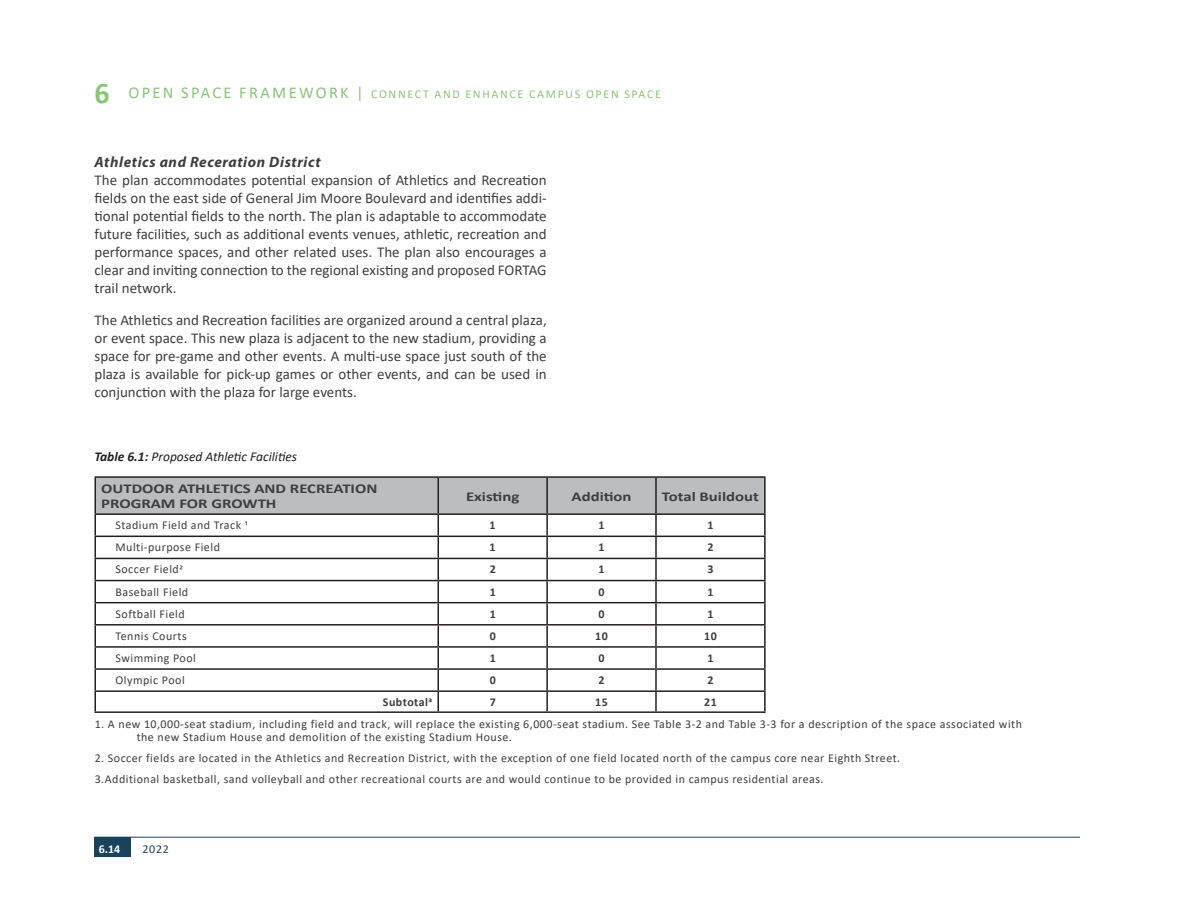
<style>
.page{position:relative;width:1188px;height:918px;background:#fff}
.page>*{position:absolute;margin:0;border:0;box-sizing:border-box;transform-origin:0 0}
.body_text{font:15px/18px "Calibri";color:#3e3e3f;text-align:justify}
.Heading_3{font:italic 700 15px "Myriad Pro";letter-spacing:.04em;color:#3e3e3f}
.table_header_text{font:700 13.5px/15px "Calibri";color:#3e3e3f;scale:1.24 1}
.t1{font:italic 13.5px "Calibri";color:#231f20}
.table_text{font:12px/13.5px "Calibri";letter-spacing:.04em;color:#3e3e3f}
.t2{font:12px "Calibri";letter-spacing:.14em;color:#8ac477}
.table_text-2{font:700 12px "Calibri";letter-spacing:.04em;color:#3e3e3f}
.t3{font:700 12px "Calibri";color:#fff}
.t4{font:12px "Calibri";color:#1a425d}
.s1{font-weight:700;font-size:30px}
.s2{font-size:16.5px}
.s3{font-weight:700}
</style>
<div class="page">
<hr style="left:94px;top:837px;width:986px;height:1px;background:#1a425d">
<div style="left:94px;top:837px;width:37px;height:19px;background:#1a425d"></div>
<hr style="left:94px;top:476px;width:344px;height:2px;background:#231f20">
<hr style="left:438px;top:476px;width:109px;height:2px;background:#231f20">
<hr style="left:547px;top:476px;width:109px;height:2px;background:#231f20">
<hr style="left:656px;top:476px;width:110px;height:2px;background:#231f20">
<svg style="left:94px;top:477px;width:672px;height:234px"></svg>
<hr style="left:94px;top:711px;width:344px;height:2px;background:#231f20">
<hr style="left:438px;top:711px;width:109px;height:2px;background:#231f20">
<hr style="left:547px;top:711px;width:109px;height:2px;background:#231f20">
<hr style="left:656px;top:711px;width:110px;height:2px;background:#231f20">
<p class="t2" style="left:94px;top:86px;width:568px"><span class="s1">6</span> <span class="s2">OPEN SPACE FRAMEWORK |</span> CONNECT AND ENHANCE CAMPUS OPEN SPACE</p>
<p class="Heading_3" style="left:94px;top:152px;width:228px">Athletics and Receration District</p>
<p class="body_text" style="left:94px;top:171px;width:454px">The plan accommodates potential expansion of Athletics and Recreation fields on the east side of General Jim Moore Boulevard and identifies addi&shy;tional potential fields to the north. The plan is adaptable to accommodate future facilities, such as additional events venues, athletic, recreation and performance spaces, and other related uses. The plan also encourages a clear and inviting connection to the regional existing and proposed FORTAG trail network.</p>
<p class="body_text" style="left:94px;top:310px;width:454px">The Athletics and Recreation facilities are organized around a central plaza, or event space. This new plaza is adjacent to the new stadium, providing a space for pre-game and other events. A multi-use space just south of the plaza is available for pick-up games or other events, and can be used in conjunction with the plaza for large events.</p>
<p class="t1" style="left:94px;top:447px;width:204px"><span class="s3">Table 6.1:</span> Proposed Athletic Facilities</p>
<p class="table_header_text" style="left:101px;top:481px;width:224px">OUTDOOR ATHLETICS AND RECREATION<br>PROGRAM FOR GROWTH</p>
<p class="table_header_text" style="left:466px;top:489px;width:44px">Existing</p>
<p class="table_header_text" style="left:572px;top:489px;width:50px">Addition</p>
<p class="table_header_text" style="left:662px;top:489px;width:80px">Total Buildout</p>
<p class="table_text" style="left:116px;top:518px;width:134px">Stadium Field and Track 1</p>
<p class="table_text-2" style="left:490px;top:517px;width:8px">1</p>
<p class="table_text-2" style="left:599px;top:517px;width:8px">1</p>
<p class="table_text-2" style="left:707px;top:517px;width:8px">1</p>
<p class="table_text" style="left:116px;top:540px;width:106px">Multi-purpose Field</p>
<p class="table_text-2" style="left:490px;top:539px;width:8px">1</p>
<p class="table_text-2" style="left:599px;top:539px;width:8px">1</p>
<p class="table_text-2" style="left:707px;top:539px;width:8px">2</p>
<p class="table_text" style="left:116px;top:562px;width:69px">Soccer Field2</p>
<p class="table_text-2" style="left:490px;top:561px;width:8px">2</p>
<p class="table_text-2" style="left:599px;top:561px;width:8px">1</p>
<p class="table_text-2" style="left:707px;top:561px;width:8px">3</p>
<p class="table_text" style="left:116px;top:585px;width:74px">Baseball Field</p>
<p class="table_text-2" style="left:490px;top:583px;width:8px">1</p>
<p class="table_text-2" style="left:599px;top:583px;width:8px">0</p>
<p class="table_text-2" style="left:707px;top:583px;width:8px">1</p>
<p class="table_text" style="left:116px;top:607px;width:71px">Softball Field</p>
<p class="table_text-2" style="left:490px;top:605px;width:8px">1</p>
<p class="table_text-2" style="left:599px;top:605px;width:8px">0</p>
<p class="table_text-2" style="left:707px;top:605px;width:8px">1</p>
<p class="table_text" style="left:116px;top:629px;width:73px">Tennis Courts</p>
<p class="table_text-2" style="left:490px;top:627px;width:8px">0</p>
<p class="table_text-2" style="left:595px;top:627px;width:14px">10</p>
<p class="table_text-2" style="left:704px;top:627px;width:14px">10</p>
<p class="table_text" style="left:116px;top:651px;width:82px">Swimming Pool</p>
<p class="table_text-2" style="left:490px;top:649px;width:8px">1</p>
<p class="table_text-2" style="left:599px;top:649px;width:8px">0</p>
<p class="table_text-2" style="left:707px;top:649px;width:8px">1</p>
<p class="table_text" style="left:116px;top:673px;width:71px">Olympic Pool</p>
<p class="table_text-2" style="left:490px;top:672px;width:8px">0</p>
<p class="table_text-2" style="left:599px;top:672px;width:8px">2</p>
<p class="table_text-2" style="left:707px;top:672px;width:8px">2</p>
<p class="table_text-2" style="left:383px;top:694px;width:51px">Subtotal3</p>
<p class="table_text-2" style="left:490px;top:694px;width:8px">7</p>
<p class="table_text-2" style="left:595px;top:694px;width:14px">15</p>
<p class="table_text-2" style="left:704px;top:694px;width:14px">21</p>
<p class="table_text" style="left:137px;top:717px;width:887px;text-indent:-42px">1. A new 10,000-seat stadium, including field and track, will replace the existing 6,000-seat stadium. See Table 3-2 and Table 3-3 for a description of the space associated with the new Stadium House and demolition of the existing Stadium House.</p>
<p class="table_text" style="left:95px;top:751px;width:807px">2. Soccer fields are located in the Athletics and Recreation District, with the exception of one field located north of the campus core near Eighth Street.</p>
<p class="table_text" style="left:95px;top:772px;width:730px">3.Additional basketball, sand volleyball and other recreational courts are and would continue to be provided in campus residential areas.</p>
<p class="t3" style="left:99px;top:841px;width:23px">6.14</p>
<p class="t4" style="left:143px;top:841px;width:28px">2022</p>
</div>
